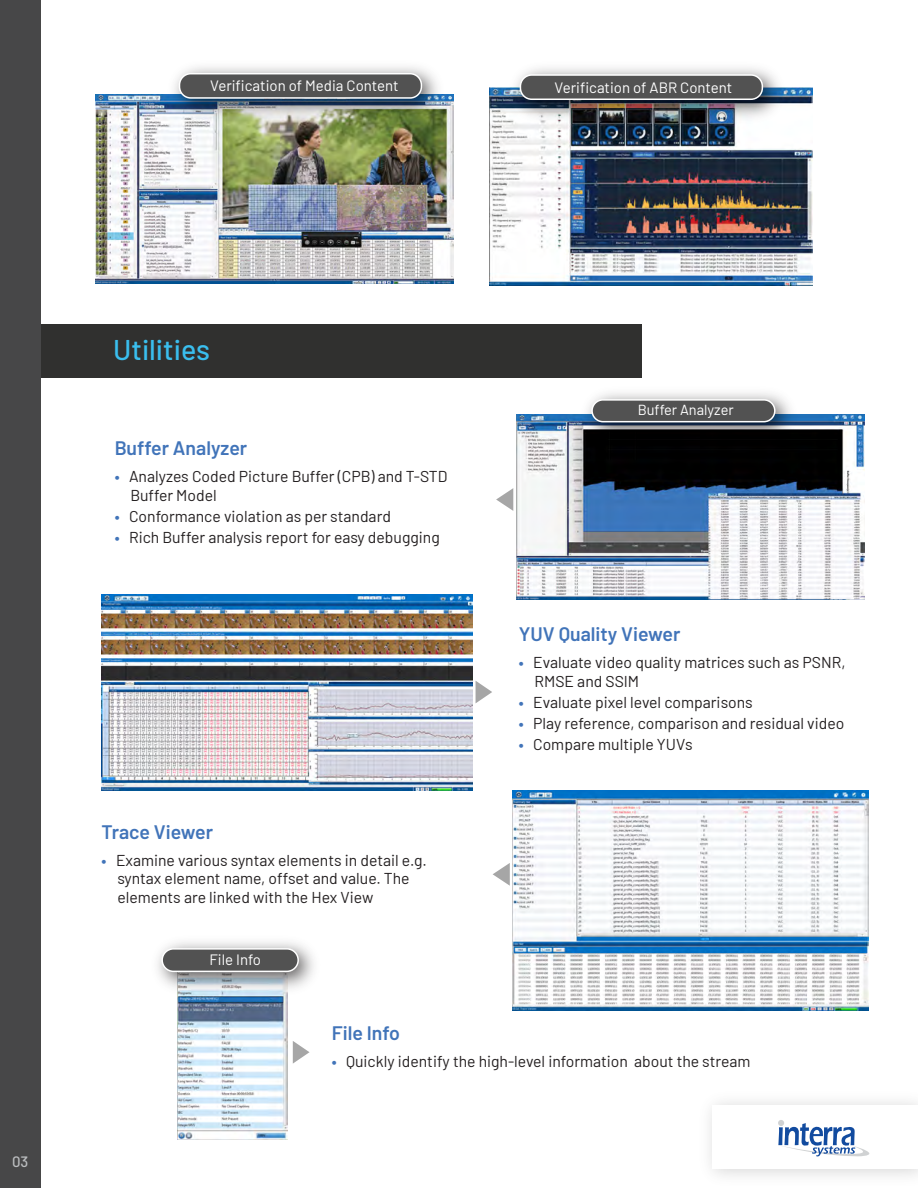
<style>
.page{position:relative;width:918px;height:1188px;background:#fff}
.page>*{position:absolute;margin:0;border:0;box-sizing:border-box;transform-origin:0 0}
.t1{font:500 28.5px "Barlow";color:#3abeee}
.t2{font:600 19.5px "Barlow";color:#4174b9}
.t3{font:15.75px/18.9px "Barlow";color:#231f20}
.t4{font:15px "Barlow";color:#fff}
.t5{font:500 15px "Barlow";color:#bbbdbf}
.t6{font:14.55px "Barlow";color:#fff}
.s1{font-weight:600;color:#4174b9}
</style>
<div class="page">
<div style="left:0;top:324px;width:641px;height:54px;background:#30302f"></div>
<div style="left:0;top:0;width:40px;height:1188px;background:#474748"></div>
<svg style="left:778px;top:1120px;width:92px;height:37px"></svg>
<img style="left:96px;top:94px;width:357px;height:190px">
<img style="left:489px;top:88px;width:323px;height:197px">
<img style="left:161px;top:67px;width:289px;height:60px">
<div style="left:180px;top:74px;width:241px;height:24px;background:#525252;border-radius:11px"></div>
<div style="left:179px;top:73px;width:243px;height:26px;border:2px solid #fff;border-radius:11px"></div>
<img style="left:502px;top:68px;width:289px;height:60px">
<div style="left:520px;top:75px;width:242px;height:24px;background:#525252;border-radius:11px"></div>
<div style="left:520px;top:74px;width:243px;height:26px;border:2px solid #fff;border-radius:11px"></div>
<img style="left:516px;top:415px;width:349px;height:184px">
<img style="left:574px;top:393px;width:229px;height:58px">
<div style="left:592px;top:400px;width:183px;height:22px;background:#525252;border-radius:11px"></div>
<div style="left:591px;top:399px;width:185px;height:23px;border:2px solid #fff;border-radius:11px"></div>
<img style="left:177px;top:1000px;width:111px;height:139px">
<img style="left:157px;top:942px;width:157px;height:58px">
<div style="left:162px;top:949px;width:136px;height:22px;background:#525252;border-radius:11px"></div>
<div style="left:161px;top:948px;width:138px;height:24px;border:2px solid #fff;border-radius:11px"></div>
<svg style="left:496px;top:488px;width:17px;height:23px"></svg>
<svg style="left:476px;top:681px;width:16px;height:22px"></svg>
<svg style="left:493px;top:863px;width:17px;height:23px"></svg>
<svg style="left:293px;top:1041px;width:17px;height:23px"></svg>
<img style="left:102px;top:594px;width:371px;height:197px">
<img style="left:513px;top:791px;width:356px;height:219px">
<p class="t4" style="left:210px;top:75px;width:190px">Verification of Media Content</p>
<p class="t4" style="left:555px;top:76px;width:179px">Verification of ABR Content</p>
<p class="t5" style="left:12px;top:1151px;width:18px">03</p>
<h1 class="t1" style="left:113px;top:329px;width:98px">Utilities</h1>
<p class="t2" style="left:115px;top:434px;width:134px">Buffer Analyzer</p>
<p class="t3" style="left:130px;top:466px;width:319px;text-indent:-16px"><span class="s1">•</span> Analyzes Coded Picture Buffer (CPB) and T-STD<br>Buffer Model</p>
<p class="t3" style="left:115px;top:506px;width:278px"><span class="s1">•</span> Conformance violation as per standard</p>
<p class="t3" style="left:115px;top:527px;width:327px"><span class="s1">•</span> Rich Buffer analysis report for easy debugging</p>
<p class="t2" style="left:102px;top:817px;width:113px">Trace Viewer</p>
<p class="t3" style="left:117px;top:849px;width:311px;text-indent:-16px"><span class="s1">•</span> Examine various syntax elements in detail e.g. syntax element name, offset and value. The elements are linked with the Hex View</p>
<p class="t4" style="left:209px;top:949px;width:53px">File Info</p>
<p class="t6" style="left:638px;top:400px;width:97px">Buffer Analyzer</p>
<p class="t2" style="left:519px;top:620px;width:163px">YUV Quality Viewer</p>
<p class="t3" style="left:535px;top:652px;width:313px;text-indent:-16px"><span class="s1">•</span> Evaluate video quality matrices such as PSNR,<br>RMSE and SSIM</p>
<p class="t3" style="left:519px;top:691px;width:236px"><span class="s1">•</span> Evaluate pixel level comparisons</p>
<p class="t3" style="left:519px;top:712px;width:327px"><span class="s1">•</span> Play reference, comparison and residual video</p>
<p class="t3" style="left:519px;top:733px;width:175px"><span class="s1">•</span> Compare multiple YUVs</p>
<p class="t2" style="left:332px;top:1019px;width:70px">File Info</p>
<p class="t3" style="left:332px;top:1051px;width:420px"><span class="s1">•</span> Quickly identify the high-level information about the stream</p>
</div>
